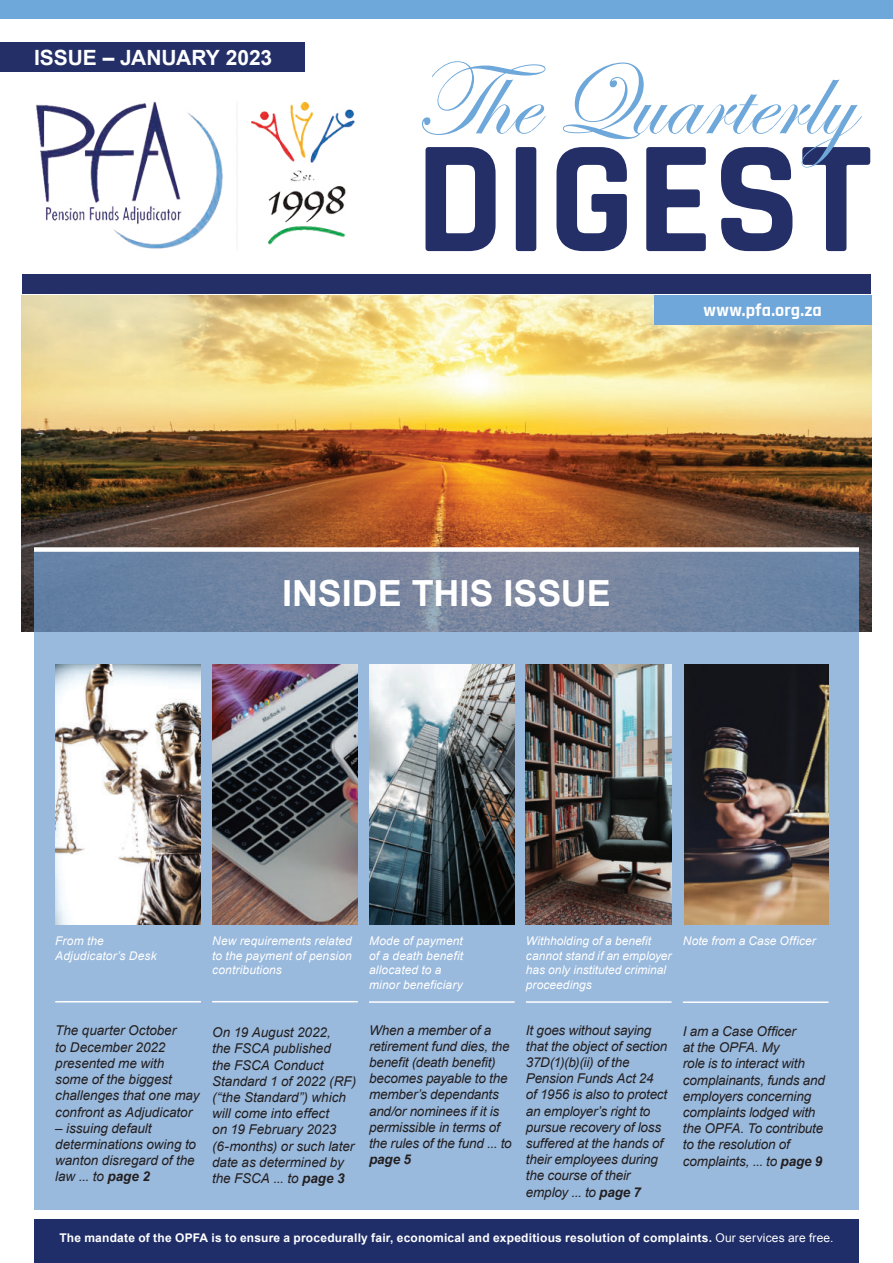
<style>
.page{position:relative;width:893px;height:1263px;background:#fff}
.page>*{position:absolute;margin:0;border:0;box-sizing:border-box;transform-origin:0 0}
.t1{font:700 161.7px "Rajdhani";color:#242f68}
.t2{font:106.5px "Edwardian Script ITC";color:#6ea7d9}
.t3{font:700 36px "Arial";letter-spacing:-.005em;color:#fff}
.t4{font:700 21px "Arial";letter-spacing:-.005em;color:#fff}
.t5{font:700 18px "Rajdhani";letter-spacing:.015em;color:#fff}
.t6{font:italic 13.5px/16.2px "Arial";letter-spacing:-.01em;color:#231f20}
.t7{font:italic 700 13.5px "Arial";color:#231f20}
.t8{font:italic 12px/14.4px "Arial";letter-spacing:.01em;color:#fff}
.t9{font:700 12px "Arial";letter-spacing:.015em;color:#fff}
.s1{font-weight:700}
.s2{font-weight:400}
</style>
<div class="page">
<img style="left:21px;top:296px;width:851px;height:335px">
<svg style="left:34px;top:552px;width:825px;height:658px;fill:#99b9dd"></svg>
<div style="left:34px;top:1220px;width:825px;height:43px;background:#1f2e69"></div>
<img style="left:36px;top:101px;width:319px;height:148px">
<div style="left:0;top:43px;width:305px;height:29px;background:#242f68"></div>
<div style="left:654px;top:296px;width:218px;height:29px;background:#70a7da"></div>
<div style="left:22px;top:274px;width:849px;height:19px;background:#242f68"></div>
<div style="left:0;top:0;width:893px;height:19px;background:#6ea7d9"></div>
<div style="left:34px;top:547px;width:825px;height:5px;background:#fff"></div>
<img style="left:55px;top:664px;width:146px;height:261px">
<img style="left:369px;top:664px;width:146px;height:261px">
<img style="left:212px;top:664px;width:146px;height:261px">
<img style="left:526px;top:664px;width:146px;height:261px">
<img style="left:685px;top:664px;width:143px;height:261px">
<hr style="left:55px;top:1001px;width:146px;height:1px;background:#fff">
<hr style="left:369px;top:1001px;width:146px;height:2px;background:#fff">
<hr style="left:212px;top:1001px;width:146px;height:1px;background:#fff">
<hr style="left:526px;top:1001px;width:146px;height:2px;background:#fff">
<hr style="left:683px;top:1001px;width:145px;height:2px;background:#fff">
<h3 class="t4" style="left:34px;top:50px;width:240px">ISSUE – JANUARY 2023</h3>
<h2 class="t2" style="left:414px;top:61px;width:440px">The Quarterly</h2>
<h1 class="t1" style="left:415px;top:137px;width:459px">DIGEST</h1>
<h3 class="t5" style="left:704px;top:304px;width:120px">www.pfa.org.za</h3>
<h3 class="t3" style="left:282px;top:579px;width:330px">INSIDE THIS ISSUE</h3>
<p class="t8" style="left:55px;top:935px;width:103px">From the<br>Adjudicator’s Desk</p>
<p class="t8" style="left:212px;top:935px;width:141px;text-align:justify">New requirements related to the payment of pension contributions</p>
<p class="t6" style="left:55px;top:1024px;width:146px">The quarter October<br>to December 2022 presented me with some of the biggest challenges that one may confront as Adjudicator</p>
<p class="t6" style="left:55px;top:1121px;width:142px">– issuing default determinations owing to wanton disregard of the law ... to <span class="s1">page 2</span></p>
<p class="t6" style="left:212px;top:1025px;width:146px">On 19 August 2022,<br>the FSCA published<br>the FSCA Conduct<br>Standard 1 of 2022 (RF) (“the Standard”) which will come into effect<br>on 19 February 2023 (6-months) or such later date as determined by the FSCA ... to <span class="s1">page 3</span></p>
<p class="t8" style="left:369px;top:935px;width:96px">Mode of payment of a death benefit allocated to a minor beneficiary</p>
<p class="t6" style="left:369px;top:1023px;width:144px">When a member of a retirement fund dies, the benefit (death benefit) becomes payable to the member’s dependants and/or nominees if it is permissible in terms of the rules of the fund ... to</p>
<p class="t7" style="left:369px;top:1154px;width:43px">page 5</p>
<p class="t8" style="left:526px;top:935px;width:147px">Withholding of a benefit cannot stand if an employer has only instituted criminal proceedings</p>
<p class="t6" style="left:526px;top:1023px;width:143px">It goes without saying that the object of section<br>37D(1)(b)(ii) of the<br>Pension Funds Act 24 of 1956 is also to protect an employer’s right to pursue recovery of loss suffered at the hands of their employees during the course of their employ ... to <span class="s1">page 7</span></p>
<p class="t8" style="left:683px;top:935px;width:134px">Note from a Case Officer</p>
<p class="t6" style="left:683px;top:1024px;width:144px">I am a Case Officer<br>at the OPFA. My<br>role is to interact with complainants, funds and employers concerning complaints lodged with the OPFA. To contribute to the resolution of complaints, ... to <span class="s1">page 9</span></p>
<p class="t9" style="left:59px;top:1233px;width:776px">The mandate of the OPFA is to ensure a procedurally fair, economical and expeditious resolution of complaints. <span class="s2">Our services are free.</span></p>
</div>
